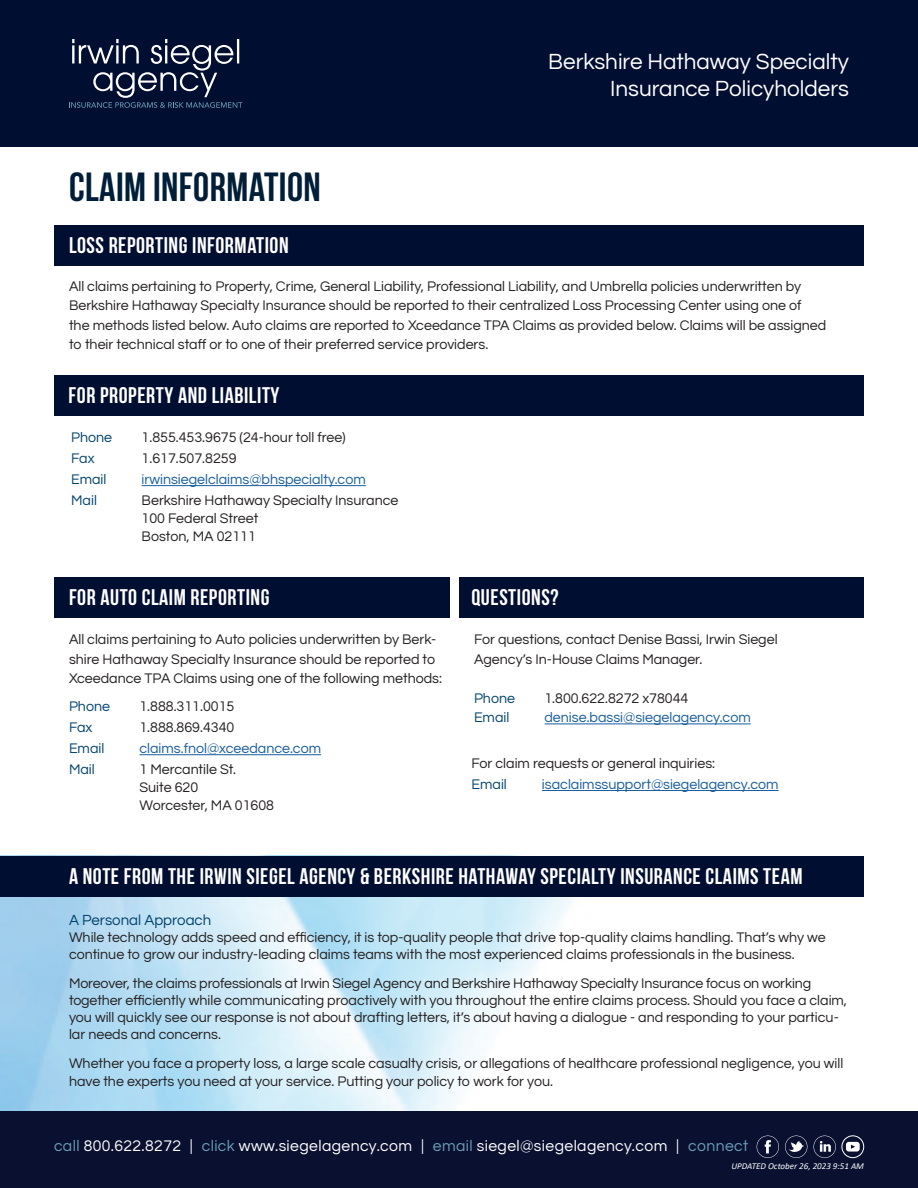
<style>
.page{position:relative;width:918px;height:1188px;background:#fff}
.page>*{position:absolute;margin:0;border:0;box-sizing:border-box;transform-origin:0 0}
.t1{font:700 40.5px "Bebas Neue";letter-spacing:.01em;color:#001e38}
.t2{font:700 22.5px "Bebas Neue";letter-spacing:.025em;color:#fff}
.t3{font:22.5px/27px "Questrial";color:#fff;text-align:right}
.t4{font:15.75px "Questrial";letter-spacing:.025em;color:#fff}
.t5{font:15px "Questrial";color:#02436d}
.t6{font:14.25px/19.5px "Questrial";color:#231f20}
.t7{font:14.25px "Questrial";color:#175d9e}
.t8{font:14.25px "Questrial";color:#02436d}
.t9{font:italic 9px "Calibri";color:#fff}
.s1{color:#6a9db7}
</style>
<div class="page">
<img style="left:0;top:896px;width:918px;height:216px">
<div style="left:0;top:0;width:918px;height:147px;background:#000e31"></div>
<hr style="left:544px;top:724px;width:207px;height:1px;background:#175d9e">
<hr style="left:542px;top:790px;width:237px;height:1px;background:#175d9e">
<hr style="left:142px;top:485px;width:224px;height:1px;background:#175d9e">
<hr style="left:140px;top:754px;width:181px;height:1px;background:#175d9e">
<svg style="left:69px;top:39px;width:173px;height:69px"></svg>
<div style="left:54px;top:225px;width:810px;height:40px;background:#000e31"></div>
<div style="left:54px;top:577px;width:395px;height:40px;background:#000e31"></div>
<div style="left:459px;top:577px;width:405px;height:40px;background:#000e31"></div>
<div style="left:0;top:856px;width:864px;height:40px;background:#000e31"></div>
<div style="left:54px;top:375px;width:810px;height:41px;background:#000e31"></div>
<div style="left:0;top:1112px;width:918px;height:76px;background:#091030"></div>
<svg style="left:785px;top:1136px;width:22px;height:22px"></svg>
<svg style="left:757px;top:1136px;width:22px;height:22px"></svg>
<svg style="left:813px;top:1135px;width:51px;height:23px"></svg>
<h1 class="t1" style="left:69px;top:165px;width:253px">CLAIM INFORMATION</h1>
<h2 class="t2" style="left:69px;top:233px;width:221px">LOSS REPORTING INFORMATION</h2>
<h2 class="t3" style="left:548px;top:49px;width:302px">Berkshire Hathaway Specialty<br>Insurance Policyholders</h2>
<p class="t6" style="left:69px;top:277px;width:759px">All claims pertaining to Property, Crime, General Liability, Professional Liability, and Umbrella policies underwritten by Berkshire Hathaway Specialty Insurance should be reported to their centralized Loss Processing Center using one of<br>the methods listed below. Auto claims are reported to Xceedance TPA Claims as provided below. Claims will be assigned to their technical staff or to one of their preferred service providers.</p>
<h2 class="t2" style="left:69px;top:383px;width:212px">FOR PROPERTY AND LIABILITY</h2>
<p class="t8" style="left:71px;top:428px;width:43px">Phone</p>
<p class="t6" style="left:142px;top:428px;width:205px">1.855.453.9675 (24-hour toll free)</p>
<p class="t8" style="left:71px;top:449px;width:25px">Fax</p>
<p class="t6" style="left:142px;top:449px;width:96px">1.617.507.8259</p>
<p class="t8" style="left:71px;top:470px;width:37px">Email</p>
<p class="t7" style="left:142px;top:470px;width:226px">irwinsiegelclaims@bhspecialty.com</p>
<p class="t8" style="left:71px;top:491px;width:27px">Mail</p>
<p class="t6" style="left:142px;top:492px;width:258px;line-height:18px">Berkshire Hathaway Specialty Insurance<br>100 Federal Street<br>Boston, MA 02111</p>
<h2 class="t2" style="left:69px;top:585px;width:202px">FOR AUTO CLAIM REPORTING</h2>
<h2 class="t2" style="left:472px;top:585px;width:88px">QUESTIONS?</h2>
<p class="t6" style="left:69px;top:631px;width:375px">All claims pertaining to Auto policies underwritten by Berk&shy;shire Hathaway Specialty Insurance should be reported to<br>Xceedance TPA Claims using one of the following methods:</p>
<p class="t6" style="left:474px;top:631px;width:305px">For questions, contact Denise Bassi, Irwin Siegel<br>Agency’s In-House Claims Manager.</p>
<p class="t8" style="left:474px;top:688px;width:43px">Phone</p>
<p class="t6" style="left:544px;top:689px;width:145px">1.800.622.8272 x78044</p>
<p class="t8" style="left:474px;top:708px;width:37px">Email</p>
<p class="t7" style="left:544px;top:708px;width:208px">denise.bassi@siegelagency.com</p>
<p class="t6" style="left:471px;top:754px;width:245px">For claim requests or general inquiries:</p>
<p class="t8" style="left:471px;top:774px;width:37px">Email</p>
<p class="t7" style="left:542px;top:774px;width:238px">isaclaimssupport@siegelagency.com</p>
<p class="t8" style="left:69px;top:697px;width:43px">Phone</p>
<p class="t6" style="left:139px;top:697px;width:96px">1.888.311.0015</p>
<p class="t8" style="left:69px;top:718px;width:25px">Fax</p>
<p class="t6" style="left:139px;top:718px;width:96px">1.888.869.4340</p>
<p class="t8" style="left:69px;top:739px;width:37px">Email</p>
<p class="t7" style="left:139px;top:739px;width:183px">claims.fnol@xceedance.com</p>
<p class="t8" style="left:69px;top:760px;width:27px">Mail</p>
<p class="t6" style="left:139px;top:761px;width:136px;line-height:18px">1 Mercantile St.<br>Suite 620<br>Worcester, MA 01608</p>
<h2 class="t2" style="left:69px;top:864px;width:735px">A NOTE FROM THE IRWIN SIEGEL AGENCY &amp; BERKSHIRE HATHAWAY SPECIALTY INSURANCE CLAIMS TEAM</h2>
<p class="t5" style="left:69px;top:909px;width:144px">A Personal Approach</p>
<p class="t6" style="left:69px;top:929px;width:758px;line-height:17.1px">While technology adds speed and efficiency, it is top-quality people that drive top-quality claims handling. That’s why we continue to grow our industry-leading claims teams with the most experienced claims professionals in the business.</p>
<p class="t6" style="left:69px;top:975px;width:780px;line-height:17.1px">Moreover, the claims professionals at Irwin Siegel Agency and Berkshire Hathaway Specialty Insurance focus on working together efficiently while communicating proactively with you throughout the entire claims process. Should you face a claim, you will quickly see our response is not about drafting letters, it’s about having a dialogue - and responding to your particu&shy;lar needs and concerns.</p>
<p class="t6" style="left:69px;top:1056px;width:776px;line-height:17.1px">Whether you face a property loss, a large scale casualty crisis, or allegations of healthcare professional negligence, you will have the experts you need at your service. Putting your policy to work for you.</p>
<p class="t4" style="left:54px;top:1135px;width:696px"><span class="s1">call</span> 800.622.8272 | <span class="s1">click</span> www.siegelagency.com | <span class="s1">email</span> siegel@siegelagency.com | <span class="s1">connect</span></p>
<p class="t9" style="left:731px;top:1160px;width:134px">UPDATED October 26, 2023 9:51 AM</p>
</div>
